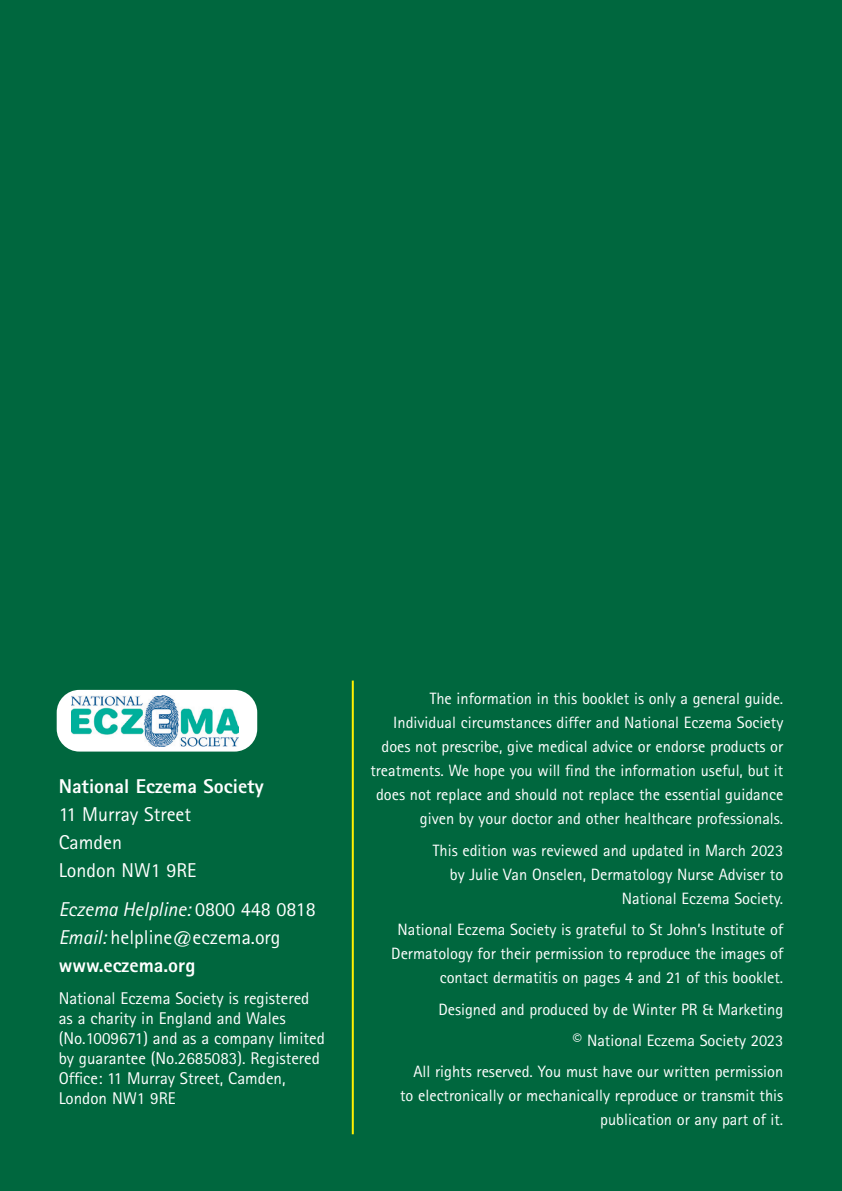
<style>
.page{position:relative;width:842px;height:1191px;background:#00673e}
.page>*{position:absolute;margin:0;border:0;box-sizing:border-box;transform-origin:0 0}
.t1{font:20px/28px "Rotis Sans Serif";color:#fff}
.t2{font:800 20px "Rotis Sans Serif";color:#fff}
.t3{font:17px/20px "Rotis Sans Serif";color:#fff}
.t4{font:16.4px/24px "Rotis Sans Serif";color:#fff;text-align:right}
.s1{font-style:italic}
.s2{font-weight:800}
.s3{font-size:18px}
</style>
<div class="page">
<div style="left:57px;top:690px;width:200px;height:61px;background:#fff;border-radius:23px"></div>
<img style="left:72px;top:695px;width:167px;height:51px">
<hr style="left:352px;top:680px;width:2px;height:454px;background:#fff101">
<p class="t2" style="left:59px;top:773px;width:206px">National Eczema Society</p>
<p class="t1" style="left:59px;top:800px;width:139px">11 Murray Street<br>Camden<br>London NW1 9RE</p>
<p class="t1" style="left:59px;top:895px;width:259px"><span class="s1">Eczema Helpline:</span> 0800 448 0818<br><span class="s1">Email:</span> helpline@eczema.org <span class="s2">www.eczema.org</span></p>
<p class="t3" style="left:59px;top:987px;width:268px">National Eczema Society is registered as a charity in England and Wales (No.1009671) and as a company limited by guarantee (No.2685083). Registered<br>Office: 11 Murray Street, Camden,<br>London NW1 9RE</p>
<p class="t4" style="left:370px;top:686px;width:414px">The information in this booklet is only a general guide.<br>Individual circumstances differ and National Eczema Society does not prescribe, give medical advice or endorse products or treatments. We hope you will find the information useful, but it does not replace and should not replace the essential guidance given by your doctor and other healthcare professionals.</p>
<p class="t4" style="left:433px;top:838px;width:352px">This edition was reviewed and updated in March 2023 by Julie Van Onselen, Dermatology Nurse Adviser to<br>National Eczema Society.</p>
<p class="t4" style="left:391px;top:917px;width:393px">National Eczema Society is grateful to St John’s Institute of<br>Dermatology for their permission to reproduce the images of contact dermatitis on pages 4 and 21 of this booklet.</p>
<p class="t4" style="left:413px;top:993px;width:371px;line-height:31.4px">Designed and produced by de Winter PR &amp; Marketing<br><span class="s3">©</span> National Eczema Society 2023<br>All rights reserved. You must have our written permission</p>
<p class="t4" style="left:400px;top:1083px;width:385px">to electronically or mechanically reproduce or transmit this publication or any part of it.</p>
</div>
